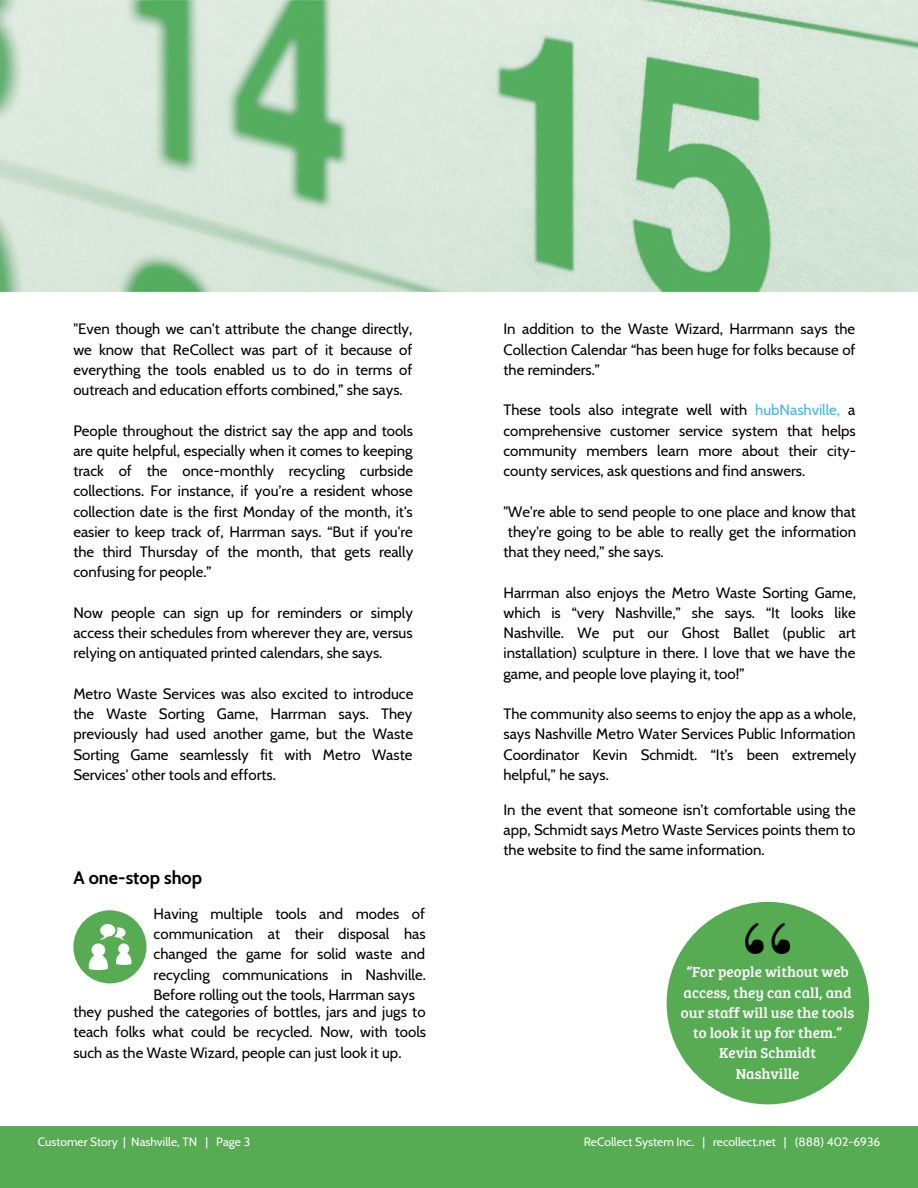
<style>
.page{position:relative;width:918px;height:1188px;background:#fff}
.page>*{position:absolute;margin:0;border:0;box-sizing:border-box;transform-origin:0 0}
.t1{font:700 18px "Cabin";color:#000}
.t2{font:15px/20.2px "Cabin";color:#000;text-align:justify}
.t3{font:15px/20.2px "Bree Serif";color:#fff;text-align:center}
.t4{font:12px "Cabin";color:#fff}
.s1{color:#38b6ff}
</style>
<div class="page">
<div style="left:0;top:1126px;width:918px;height:62px;background:#57ab53"></div>
<img style="left:0;top:0;width:918px;height:291px">
<div style="left:667px;top:902px;width:202px;height:202px;background:#57ab53;border-radius:50%"></div>
<img style="left:745px;top:924px;width:44px;height:29px">
<div style="left:73px;top:910px;width:74px;height:73px;background:#57ab53;border-radius:50%"></div>
<svg style="left:89px;top:924px;width:42px;height:46px"></svg>
<p class="t2" style="left:73px;top:319px;width:341px">"Even though we can't attribute the change directly, we know that ReCollect was part of it because of everything the tools enabled us to do in terms of outreach and education efforts combined,” she says.</p>
<p class="t2" style="left:73px;top:420px;width:341px">People throughout the district say the app and tools are quite helpful, especially when it comes to keeping track of the once-monthly recycling curbside collections. For instance, if you’re a resident whose collection date is the first Monday of the month, it's easier to keep track of, Harrman says. “But if you're the third Thursday of the month, that gets really confusing for people.”</p>
<p class="t2" style="left:73px;top:602px;width:341px">Now people can sign up for reminders or simply access their schedules from wherever they are, versus relying on antiquated printed calendars, she says.</p>
<p class="t2" style="left:73px;top:683px;width:341px">Metro Waste Services was also excited to introduce the Waste Sorting Game, Harrman says. They previously had used another game, but the Waste Sorting Game seamlessly fit with Metro Waste Services' other tools and efforts.</p>
<p class="t1" style="left:73px;top:866px;width:130px">A one-stop shop</p>
<p class="t2" style="left:154px;top:903px;width:274px">Having multiple tools and modes of communication at their disposal has changed the game for solid waste and recycling communications in Nashville.<br>Before rolling out the tools, Harrman says</p>
<p class="t2" style="left:73px;top:1002px;width:354px">they pushed the categories of bottles, jars and jugs to teach folks what could be recycled. Now, with tools such as the Waste Wizard, people can just look it up.</p>
<p class="t2" style="left:503px;top:319px;width:354px">In addition to the Waste Wizard, Harrmann says the Collection Calendar “has been huge for folks because of the reminders.”</p>
<p class="t2" style="left:503px;top:400px;width:354px">These tools also integrate well with <span class="s1">hubNashville,</span> a comprehensive customer service system that helps community members learn more about their city&shy;county services, ask questions and find answers.</p>
<p class="t2" style="left:503px;top:501px;width:354px">"We're able to send people to one place and know that they're going to be able to really get the information that they need,” she says.</p>
<p class="t2" style="left:503px;top:582px;width:354px">Harrman also enjoys the Metro Waste Sorting Game, which is “very Nashville,” she says. “It looks like Nashville. We put our Ghost Ballet (public art installation) sculpture in there. I love that we have the game, and people love playing it, too!”</p>
<p class="t2" style="left:503px;top:704px;width:354px">The community also seems to enjoy the app as a whole, says Nashville Metro Water Services Public Information Coordinator Kevin Schmidt. “It's been extremely helpful,” he says.</p>
<p class="t2" style="left:503px;top:799px;width:354px">In the event that someone isn’t comfortable using the app, Schmidt says Metro Waste Services points them to the website to find the same information.</p>
<p class="t3" style="left:681px;top:961px;width:175px">“For people without web access, they can call, and our staff will use the tools to look it up for them.”<br>Kevin Schmidt<br>Nashville</p>
<p class="t4" style="left:38px;top:1134px;width:214px">Customer Story | Nashville, TN | Page 3</p>
<p class="t4" style="left:584px;top:1134px;width:298px">ReCollect System Inc. | recollect.net | (888) 402-6936</p>
</div>
